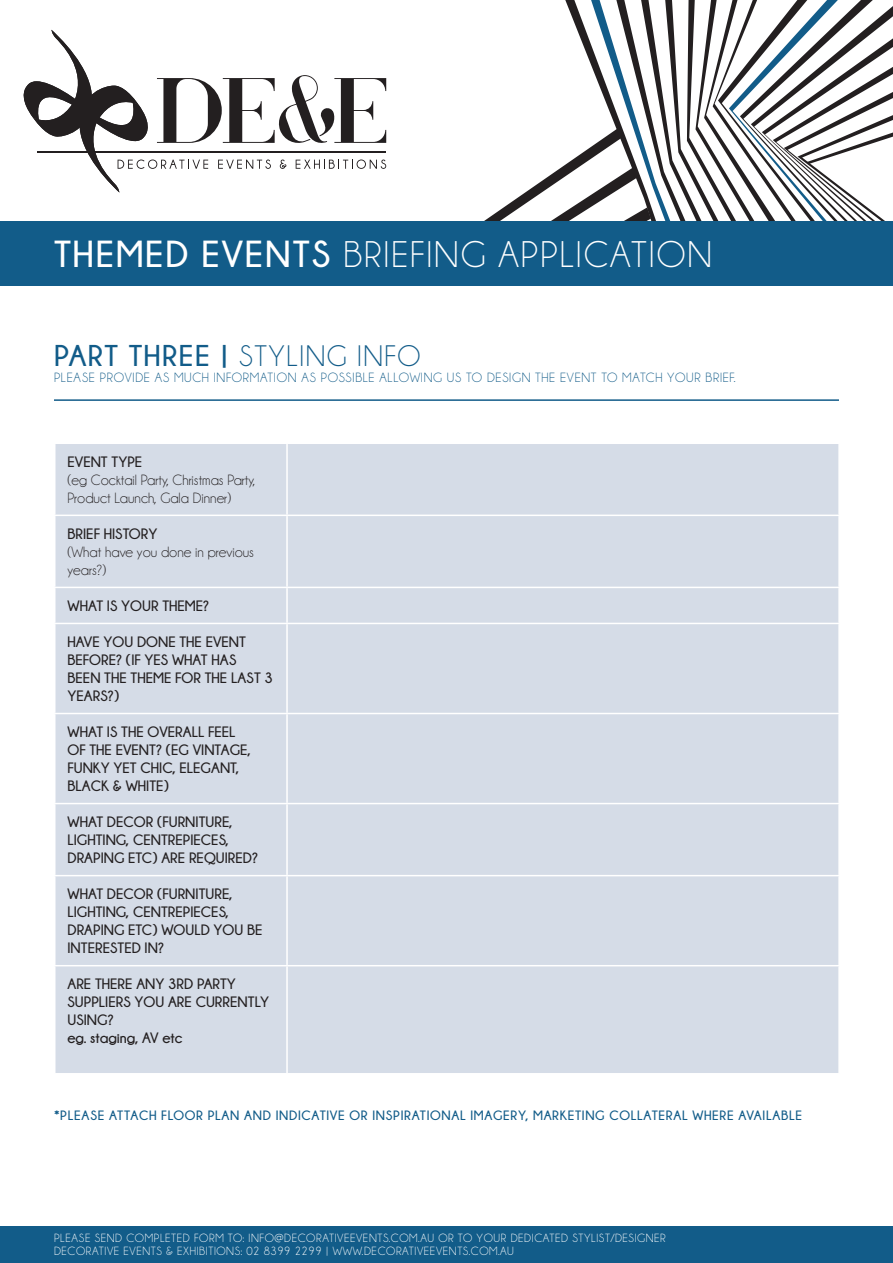
<style>
.page{position:relative;width:893px;height:1263px;background:#fff}
.page>*{position:absolute;margin:0;border:0;box-sizing:border-box;transform-origin:0 0}
.t1{font:37.5px "Champagne&Limousines";letter-spacing:.05em;color:#fff}
.t2{font:30px "Champagne&Limousines";letter-spacing:.05em;color:#125c89}
.t3{font:700 15px/18px "Champagne&Limousines";color:#231f20}
.t4{font:15px/18px "Champagne&Limousines";color:#231f20}
.t5{font:700 13.5px "Champagne&Limousines";letter-spacing:.05em;color:#125c89}
.t6{font:13.5px "Champagne&Limousines";letter-spacing:.05em;color:#125c89}
.t7{font:12px/13.5px "Champagne&Limousines";letter-spacing:.05em;color:#fff}
.s1{font-weight:700}
</style>
<div class="page">
<svg style="left:23px;top:30px;width:363px;height:96px"></svg>
<svg style="left:565px;top:0;width:153px;height:221px"></svg>
<svg style="left:37px;top:126px;width:587px;height:41px"></svg>
<svg style="left:96px;top:167px;width:541px;height:40px"></svg>
<svg style="left:484px;top:207px;width:167px;height:14px"></svg>
<svg style="left:718px;top:0;width:175px;height:221px"></svg>
<div style="left:0;top:221px;width:893px;height:65px;background:#125c89"></div>
<hr style="left:54px;top:399px;width:785px;height:2px;background:#125c89">
<div style="left:56px;top:444px;width:782px;height:629px;background:#d5dce7"></div>
<hr style="left:286px;top:444px;width:2px;height:71px;background:#fff">
<hr style="left:54px;top:515px;width:233px;height:1px;background:#fff">
<hr style="left:287px;top:515px;width:553px;height:1px;background:#fff">
<hr style="left:286px;top:516px;width:2px;height:71px;background:#fff">
<hr style="left:54px;top:587px;width:233px;height:1px;background:#fff">
<hr style="left:287px;top:587px;width:553px;height:1px;background:#fff">
<hr style="left:286px;top:588px;width:2px;height:35px;background:#fff">
<hr style="left:54px;top:623px;width:233px;height:1px;background:#fff">
<hr style="left:287px;top:623px;width:553px;height:1px;background:#fff">
<hr style="left:286px;top:624px;width:2px;height:89px;background:#fff">
<hr style="left:54px;top:713px;width:233px;height:1px;background:#fff">
<hr style="left:287px;top:713px;width:553px;height:1px;background:#fff">
<hr style="left:286px;top:714px;width:2px;height:89px;background:#fff">
<hr style="left:54px;top:803px;width:233px;height:1px;background:#fff">
<hr style="left:287px;top:803px;width:553px;height:1px;background:#fff">
<hr style="left:286px;top:804px;width:2px;height:71px;background:#fff">
<hr style="left:54px;top:875px;width:233px;height:1px;background:#fff">
<hr style="left:287px;top:875px;width:553px;height:1px;background:#fff">
<hr style="left:286px;top:876px;width:2px;height:89px;background:#fff">
<hr style="left:54px;top:965px;width:233px;height:1px;background:#fff">
<hr style="left:287px;top:965px;width:553px;height:1px;background:#fff">
<hr style="left:286px;top:966px;width:2px;height:107px;background:#fff">
<div style="left:0;top:1227px;width:893px;height:36px;background:#125c89"></div>
<p class="t1" style="left:54px;top:235px;width:659px"><span class="s1">THEMED EVENTS</span> BRIEFING APPLICATION</p>
<p class="t2" style="left:54px;top:340px;width:368px"><span class="s1">PART THREE |</span> STYLING INFO</p>
<p class="t6" style="left:54px;top:370px;width:683px">PLEASE PROVIDE AS MUCH INFORMATION AS POSSIBLE ALLOWING US TO DESIGN THE EVENT TO MATCH YOUR BRIEF.</p>
<p class="t3" style="left:68px;top:452px;width:76px">EVENT TYPE</p>
<p class="t4" style="left:68px;top:471px;width:189px">(eg Cocktail Party, Christmas Party,<br>Product Launch, Gala Dinner)</p>
<p class="t3" style="left:68px;top:524px;width:91px">BRIEF HISTORY</p>
<p class="t4" style="left:68px;top:543px;width:188px">(What have you done in previous years?)</p>
<p class="t3" style="left:68px;top:596px;width:143px">WHAT IS YOUR THEME?</p>
<p class="t3" style="left:68px;top:632px;width:207px">HAVE YOU DONE THE EVENT<br>BEFORE? (IF YES WHAT HAS<br>BEEN THE THEME FOR THE LAST 3<br>YEARS?)</p>
<p class="t3" style="left:68px;top:722px;width:185px">WHAT IS THE OVERALL FEEL<br>OF THE EVENT? (EG VINTAGE,<br>FUNKY YET CHIC, ELEGANT,<br>BLACK &amp; WHITE)</p>
<p class="t3" style="left:68px;top:812px;width:192px">WHAT DECOR (FURNITURE,<br>LIGHTING, CENTREPIECES,<br>DRAPING ETC) ARE REQUIRED?</p>
<p class="t3" style="left:68px;top:884px;width:197px">WHAT DECOR (FURNITURE,<br>LIGHTING, CENTREPIECES,<br>DRAPING ETC) WOULD YOU BE<br>INTERESTED IN?</p>
<p class="t3" style="left:68px;top:975px;width:203px">ARE THERE ANY 3RD PARTY<br>SUPPLIERS YOU ARE CURRENTLY<br>USING?</p>
<p class="t3" style="left:68px;top:1029px;width:117px">eg. staging, AV etc</p>
<p class="t5" style="left:54px;top:1108px;width:749px">*PLEASE ATTACH FLOOR PLAN AND INDICATIVE OR INSPIRATIONAL IMAGERY, MARKETING COLLATERAL WHERE AVAILABLE</p>
<p class="t7" style="left:54px;top:1231px;width:613px">PLEASE SEND COMPLETED FORM TO: INFO@DECORATIVEEVENTS.COM.AU OR TO YOUR DEDICATED STYLIST/DESIGNER<br>DECORATIVE EVENTS &amp; EXHIBITIONS: 02 8399 2299 | WWW.DECORATIVEEVENTS.COM.AU</p>
</div>
